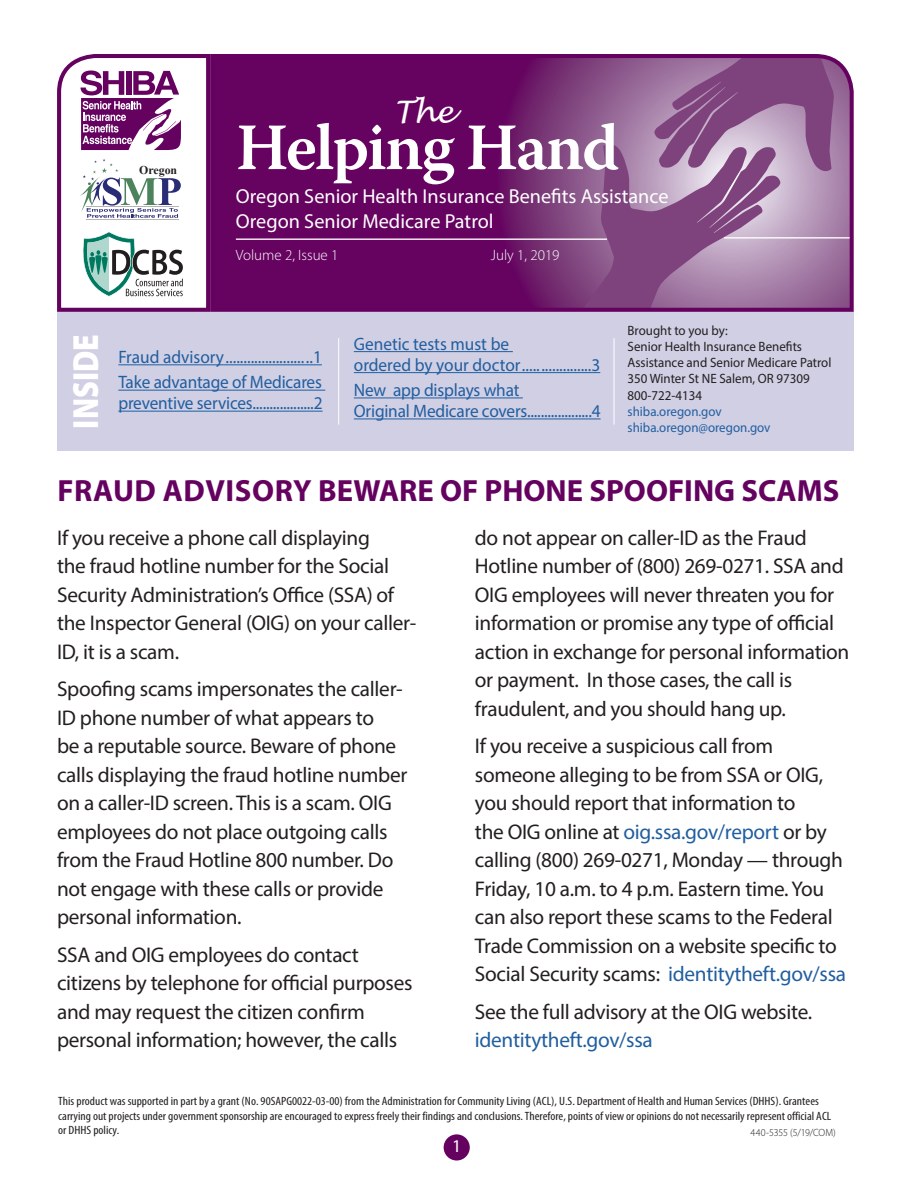
<style>
.page{position:relative;width:918px;height:1188px;background:#fff}
.page>*{position:absolute;margin:0;border:0;box-sizing:border-box;transform-origin:0 0}
.t1{font:600 66px "Warnock Pro";letter-spacing:-.03em;color:#fff}
.t2{font:900 36.6px "Myriad Pro";color:#fff;scale:.82 1}
.t3{font:italic 31.05px "Lucida Handwriting";color:#fff}
.head_1{font:700 30.75px "Myriad Pro";color:#650260}
.paragraph{font:21.3px/28.5px "Myriad Pro";letter-spacing:-.015em;color:#231f20}
.t4{font:20.25px "Myriad Pro";color:#fff}
.t5{font:18px/21px "Myriad Pro";letter-spacing:-.01em;color:#215e9f;scale:.96 1}
.t6{font:18px "Myriad Pro";color:#fff}
.t7{font:300 15px "Myriad Pro";color:#fff}
.t8{font:13.5px/16.2px "Myriad Pro";color:#231f20;scale:.96 1}
.t9{font:13.5px "Myriad Pro";color:#215e9f;scale:.96 1}
.t10{font:condensed 12px/14.4px "Myriad Pro";color:#231f20;scale:1.09 1}
.t11{font:700 11.85px "Times New Roman";color:#231f20}
.heads{font:300 10.5px "Myriad Pro";letter-spacing:-.015em;color:#231f20;scale:.95 1}
.s1{color:#215e9f}
</style>
<div class="page">
<div style="left:444px;top:1134px;width:26px;height:27px;background:#650260;border-radius:50%"></div>
<div style="left:57px;top:312px;width:797px;height:139px;background:#d0cfe4"></div>
<svg style="left:212px;top:54px;width:642px;height:258px;background:#7d337a"></svg>
<hr style="left:118px;top:364px;width:204px;height:1px;background:#215e9f">
<hr style="left:118px;top:390px;width:207px;height:1px;background:#215e9f">
<hr style="left:118px;top:411px;width:205px;height:1px;background:#215e9f">
<hr style="left:614px;top:338px;width:1px;height:87px;background:#fff">
<hr style="left:338px;top:338px;width:1px;height:87px;background:#fff">
<hr style="left:236px;top:239px;width:371px;height:1px;background:#fff">
<hr style="left:724px;top:237px;width:126px;height:2px;background:#fff">
<hr style="left:354px;top:351px;width:159px;height:1px;background:#215e9f">
<hr style="left:354px;top:372px;width:246px;height:1px;background:#215e9f">
<hr style="left:354px;top:397px;width:169px;height:1px;background:#215e9f">
<hr style="left:354px;top:418px;width:247px;height:1px;background:#215e9f">
<svg style="left:57px;top:54px;width:155px;height:258px"></svg>
<p class="t11" style="left:139px;top:162px;width:40px">Oregon</p>
<p class="t3" style="left:394px;top:93px;width:62px">The</p>
<p class="t1" style="left:236px;top:108px;width:385px">Helping Hand</p>
<p class="t4" style="left:236px;top:184px;width:434px">Oregon Senior Health Insurance Benefits Assistance</p>
<p class="t4" style="left:236px;top:208px;width:259px">Oregon Senior Medicare Patrol</p>
<p class="t7" style="left:236px;top:246px;width:104px">Volume 2, Issue 1</p>
<p class="t7" style="left:491px;top:246px;width:70px">July 1, 2019</p>
<p class="t2" style="left:65px;top:429px;width:116px;rotate:-90deg">INSIDE</p>
<p class="t5" style="left:118px;top:346px;width:213px">Fraud advisory........................1</p>
<p class="t5" style="left:118px;top:372px;width:214px">Take advantage of Medicares preventive services..................2</p>
<p class="t5" style="left:354px;top:333px;width:258px">Genetic tests must be<br>ordered by your doctor...................3</p>
<p class="t5" style="left:354px;top:379px;width:259px">New app displays what<br>Original Medicare covers...................4</p>
<p class="t8" style="left:628px;top:322px;width:106px">Brought to you by:</p>
<p class="t8" style="left:628px;top:338px;width:214px">Senior Health Insurance Benefits<br>Assistance and Senior Medicare Patrol</p>
<p class="t8" style="left:628px;top:371px;width:191px">350 Winter St NE Salem, OR 97309</p>
<p class="t8" style="left:628px;top:387px;width:79px">800-722-4134</p>
<p class="t9" style="left:628px;top:403px;width:100px">shiba.oregon.gov</p>
<p class="t9" style="left:628px;top:419px;width:150px">shiba.oregon@oregon.gov</p>
<p class="head_1" style="left:57px;top:471px;width:784px">FRAUD ADVISORY BEWARE OF PHONE SPOOFING SCAMS</p>
<p class="paragraph" style="left:57px;top:523px;width:361px">If you receive a phone call displaying<br>the fraud hotline number for the Social Security Administration’s Office (SSA) of the Inspector General (OIG) on your caller-ID, it is a scam.</p>
<p class="paragraph" style="left:57px;top:675px;width:352px">Spoofing scams impersonates the caller-ID phone number of what appears to<br>be a reputable source. Beware of phone calls displaying the fraud hotline number on a caller-ID screen. This is a scam. OIG employees do not place outgoing calls from the Fraud Hotline 800 number. Do not engage with these calls or provide personal information.</p>
<p class="paragraph" style="left:57px;top:940px;width:357px">SSA and OIG employees do contact citizens by telephone for official purposes and may request the citizen confirm personal information; however, the calls</p>
<p class="paragraph" style="left:475px;top:523px;width:376px">do not appear on caller-ID as the Fraud Hotline number of (800) 269-0271. SSA and OIG employees will never threaten you for information or promise any type of official action in exchange for personal information or payment. In those cases, the call is fraudulent, and you should hang up.</p>
<p class="paragraph" style="left:475px;top:732px;width:373px">If you receive a suspicious call from someone alleging to be from SSA or OIG, you should report that information to<br>the OIG online at <span class="s1">oig.ssa.gov/report</span> or by calling (800) 269-0271, Monday — through Friday, 10 a.m. to 4 p.m. Eastern time. You can also report these scams to the Federal Trade Commission on a website specific to Social Security scams: <span class="s1">identitytheft.gov/ssa</span></p>
<p class="paragraph" style="left:475px;top:997px;width:339px">See the full advisory at the OIG website. <span class="s1">identitytheft.gov/ssa</span></p>
<p class="t10" style="left:58px;top:1094px;width:711px">This product was supported in part by a grant (No. 90SAPG0022-03-00) from the Administration for Community Living (ACL), U.S. Department of Health and Human Services (DHHS). Grantees carrying out projects under government sponsorship are encouraged to express freely their findings and conclusions. Therefore, points of view or opinions do not necessarily represent official ACL or DHHS policy.</p>
<p class="heads" style="left:751px;top:1127px;width:91px">440-5355 (5/19/COM)</p>
<p class="t6" style="left:452px;top:1135px;width:11px">1</p>
</div>
